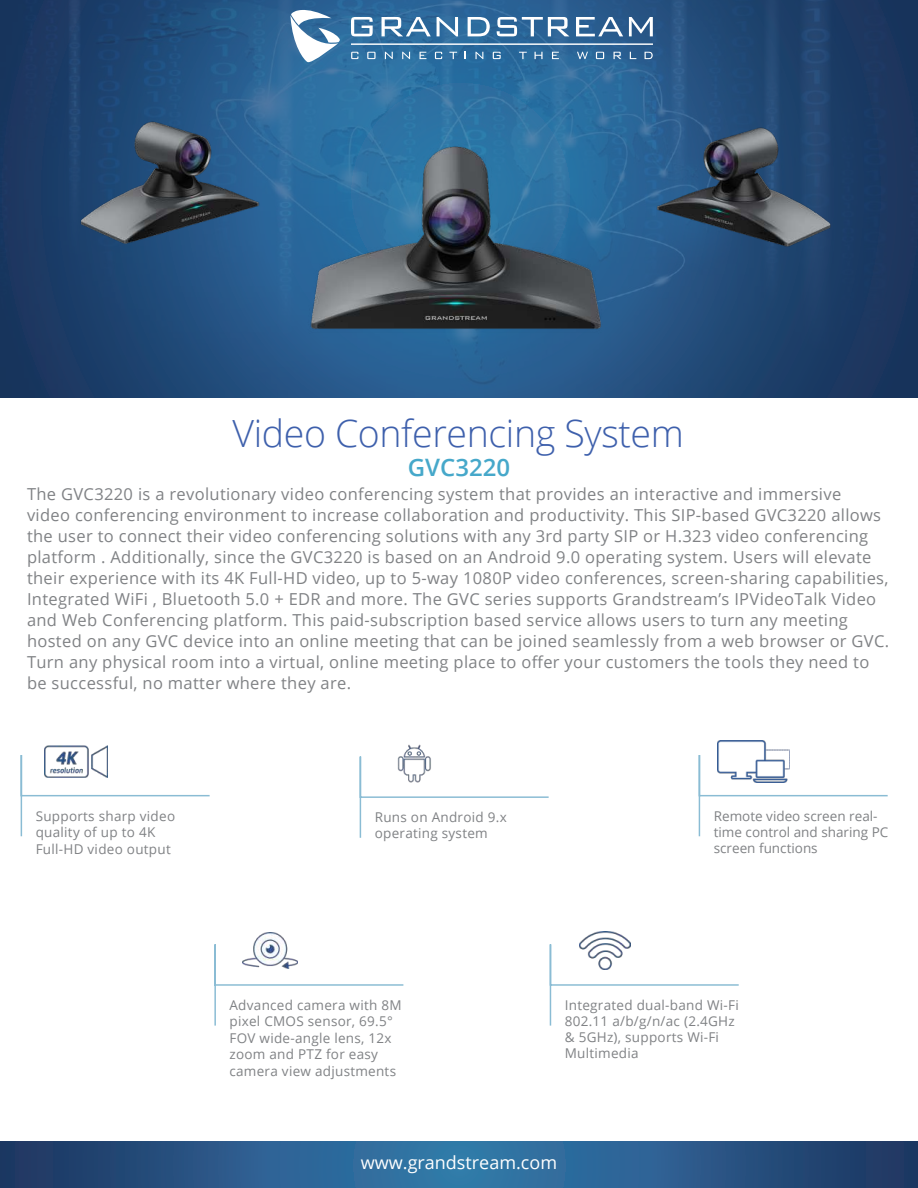
<style>
.page{position:relative;width:918px;height:1188px;background:#fff}
.page>*{position:absolute;margin:0;border:0;box-sizing:border-box;transform-origin:0 0}
.t1{font:300 37.5px "Open Sans";letter-spacing:-.01em;color:#3e60ac}
.t2{font:600 24px "Open Sans";color:#46a8ca}
.t3{font:18px "Open Sans";color:#fff}
.t4{font:16.5px/21px "Open Sans";letter-spacing:.02em;color:#808285}
.t5{font:13.5px/16.5px "Open Sans";letter-spacing:.02em;color:#808285}
.t6{font:13.5px/16.2px "Open Sans";color:#808285}
</style>
<div class="page">
<img style="left:0;top:0;width:918px;height:397px">
<svg style="left:291px;top:10px;width:49px;height:52px"></svg>
<svg style="left:351px;top:17px;width:22px;height:19px"></svg>
<svg style="left:382px;top:17px;width:49px;height:19px"></svg>
<svg style="left:437px;top:17px;width:21px;height:19px"></svg>
<svg style="left:468px;top:17px;width:22px;height:19px"></svg>
<svg style="left:497px;top:17px;width:72px;height:19px"></svg>
<svg style="left:576px;top:17px;width:47px;height:19px"></svg>
<svg style="left:629px;top:17px;width:24px;height:19px"></svg>
<svg style="left:351px;top:52px;width:7px;height:7px"></svg>
<svg style="left:367px;top:52px;width:9px;height:7px"></svg>
<svg style="left:385px;top:52px;width:8px;height:7px"></svg>
<svg style="left:402px;top:52px;width:8px;height:7px"></svg>
<svg style="left:420px;top:52px;width:6px;height:7px"></svg>
<svg style="left:435px;top:52px;width:7px;height:7px"></svg>
<svg style="left:449px;top:52px;width:8px;height:7px"></svg>
<svg style="left:476px;top:52px;width:7px;height:7px"></svg>
<svg style="left:493px;top:52px;width:8px;height:7px"></svg>
<svg style="left:519px;top:52px;width:8px;height:7px"></svg>
<svg style="left:535px;top:52px;width:8px;height:7px"></svg>
<svg style="left:552px;top:52px;width:7px;height:7px"></svg>
<svg style="left:645px;top:52px;width:8px;height:7px"></svg>
<svg style="left:596px;top:52px;width:8px;height:7px"></svg>
<svg style="left:614px;top:52px;width:7px;height:7px"></svg>
<svg style="left:630px;top:52px;width:6px;height:7px"></svg>
<svg style="left:577px;top:52px;width:11px;height:7px"></svg>
<hr style="left:351px;top:44px;width:302px;height:1px;background:#fff">
<svg style="left:0;top:1142px;width:918px;height:46px;background:#295988"></svg>
<svg style="left:20px;top:754px;width:190px;height:83px"></svg>
<img style="left:44px;top:745px;width:63px;height:32px">
<svg style="left:359px;top:756px;width:190px;height:82px"></svg>
<img style="left:392px;top:744px;width:45px;height:40px">
<svg style="left:698px;top:754px;width:190px;height:83px"></svg>
<img style="left:718px;top:740px;width:71px;height:43px">
<svg style="left:214px;top:944px;width:190px;height:82px"></svg>
<img style="left:242px;top:932px;width:55px;height:37px">
<svg style="left:549px;top:943px;width:190px;height:83px"></svg>
<img style="left:580px;top:932px;width:50px;height:37px">
<img style="left:304px;top:133px;width:310px;height:216px">
<img style="left:54px;top:106px;width:225px;height:150px">
<img style="left:639px;top:118px;width:225px;height:151px">
<h1 class="t1" style="left:233px;top:407px;width:453px">Video Conferencing System</h1>
<p class="t4" style="left:27px;top:483px;width:864px">The GVC3220 is a revolutionary video conferencing system that provides an interactive and immersive<br>video conferencing environment to increase collaboration and productivity. This SIP-based GVC3220 allows the user to connect their video conferencing solutions with any 3rd party SIP or H.323 video conferencing platform . Additionally, since the GVC3220 is based on an Android 9.0 operating system. Users will elevate their experience with its 4K Full-HD video, up to 5-way 1080P video conferences, screen-sharing capabilities, Integrated WiFi , Bluetooth 5.0 + EDR and more. The GVC series supports Grandstream’s IPVideoTalk Video and Web Conferencing platform. This paid-subscription based service allows users to turn any meeting hosted on any GVC device into an online meeting that can be joined seamlessly from a web browser or GVC.<br>Turn any physical room into a virtual, online meeting place to offer your customers the tools they need to be successful, no matter where they are.</p>
<h2 class="t2" style="left:408px;top:451px;width:104px">GVC3220</h2>
<p class="t5" style="left:36px;top:807px;width:141px">Supports sharp video quality of up to 4K<br>Full-HD video output</p>
<p class="t5" style="left:375px;top:809px;width:134px">Runs on Android 9.x operating system</p>
<p class="t6" style="left:714px;top:807px;width:176px">Remote video screen real&shy;time control and sharing PC screen functions</p>
<p class="t5" style="left:230px;top:996px;width:174px">Advanced camera with 8M pixel CMOS sensor, 69.5°<br>FOV wide-angle lens, 12x zoom and PTZ for easy camera view adjustments</p>
<p class="t5" style="left:565px;top:997px;width:176px">Integrated dual-band Wi-Fi<br>802.11 a/b/g/n/ac (2.4GHz &amp; 5GHz), supports Wi-Fi<br>Multimedia</p>
<p class="t3" style="left:361px;top:1151px;width:198px">www.grandstream.com</p>
</div>
